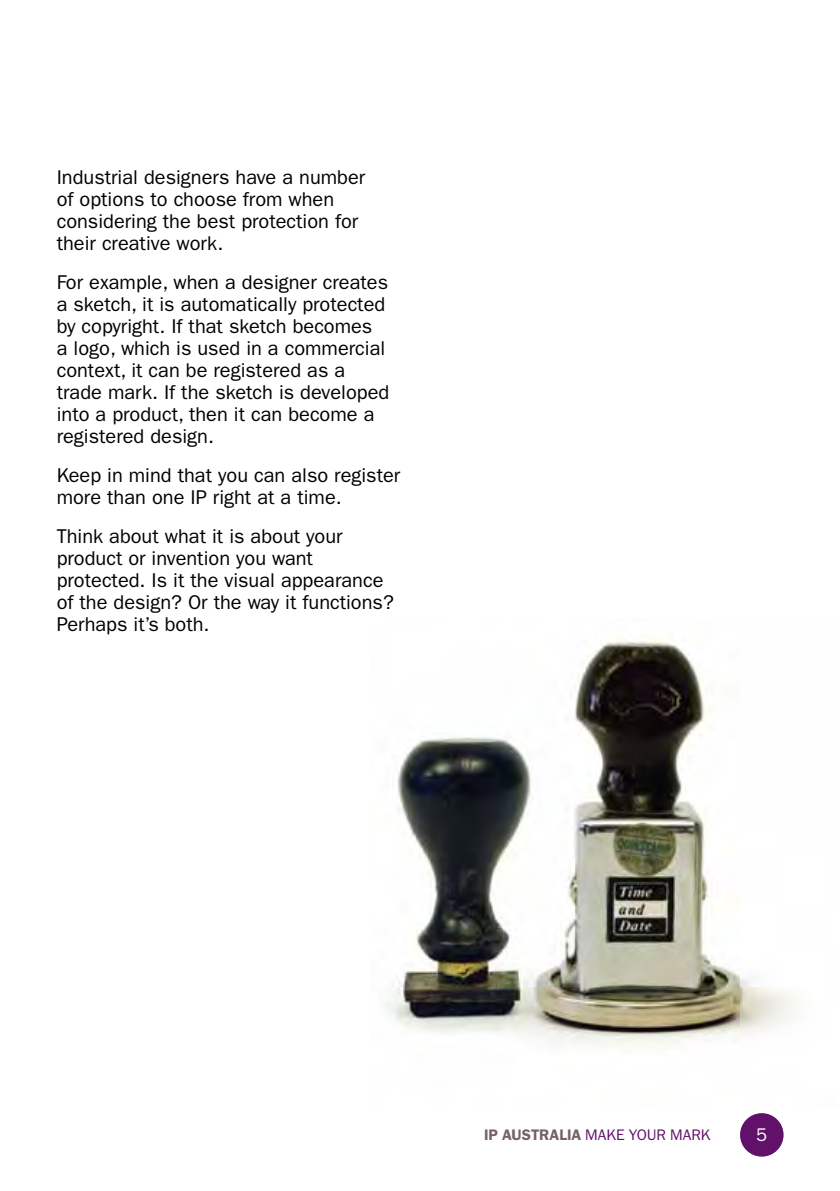
<style>
.page{position:relative;width:840px;height:1191px;background:#fff}
.page>*{position:absolute;margin:0;border:0;box-sizing:border-box;transform-origin:0 0}
.t1{font:20px/22px "ITC Franklin Gothic Std";color:#000}
.t2{font:18.4px "ITC Franklin Gothic Std";color:#fff}
.t3{font:15.4px "ITC Franklin Gothic Std";color:#61116a}
.s1{font-weight:600;color:#76616a}
</style>
<div class="page">
<div style="left:739px;top:1113px;width:44px;height:43px;background:#61116a;border-radius:50%"></div>
<img style="left:385px;top:637px;width:412px;height:414px">
<p class="t1" style="left:57px;top:166px;width:310px">Industrial designers have a number of options to choose from when considering the best protection for their creative work.</p>
<p class="t1" style="left:57px;top:271px;width:334px">For example, when a designer creates a sketch, it is automatically protected by copyright. If that sketch becomes<br>a logo, which is used in a commercial context, it can be registered as a trade mark. If the sketch is developed into a product, then it can become a registered design.</p>
<p class="t1" style="left:57px;top:464px;width:345px">Keep in mind that you can also register more than one IP right at a time.</p>
<p class="t1" style="left:57px;top:525px;width:338px">Think about what it is about your product or invention you want protected. Is it the visual appearance of the design? Or the way it functions?<br>Perhaps it’s both.</p>
<p class="t3" style="left:483px;top:1126px;width:228px"><span class="s1">IP AUSTRALIA</span> Make your mark</p>
<p class="t2" style="left:755px;top:1124px;width:13px">5</p>
</div>
